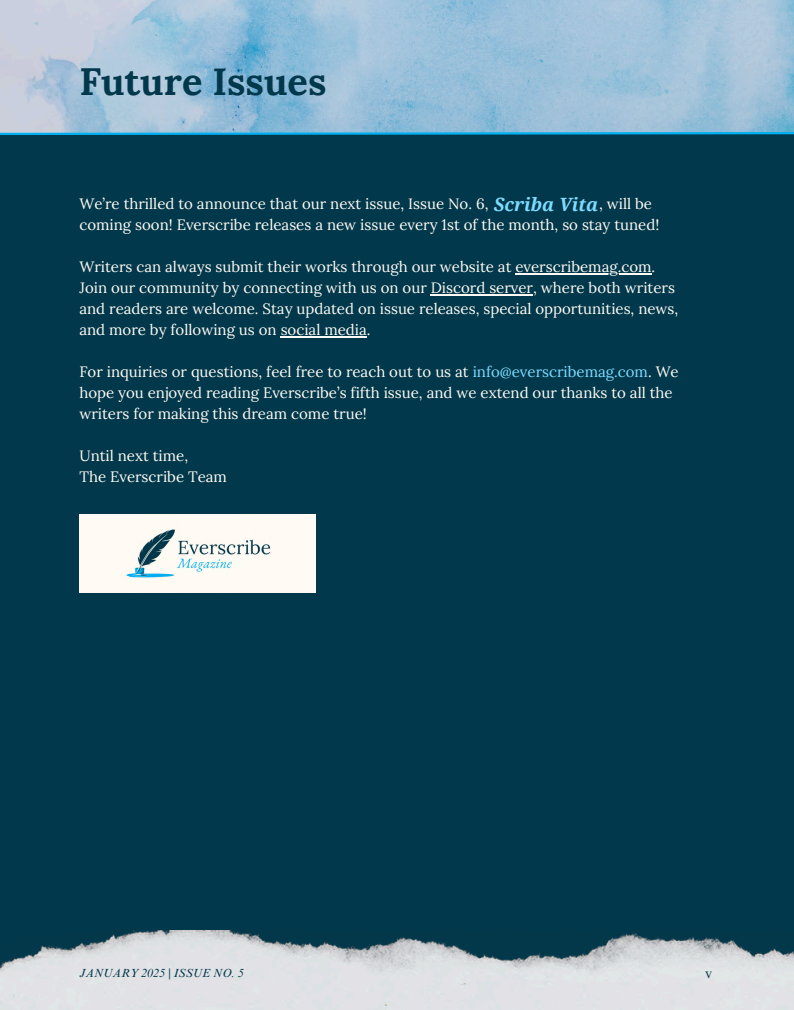
<style>
.page{position:relative;width:794px;height:1010px;background:#fff}
.page>*{position:absolute;margin:0;border:0;box-sizing:border-box;transform-origin:0 0}
.t1{font:700 38px "Lora";color:#02384b}
.t2{font:italic 700 18.3px "Droid Serif";color:#7ddcff}
.t3{font:15px/21px "Lora";color:#fffbf4}
.t4{font:14px "Times NRMT Pro";color:#02384b}
.t5{font:italic 12px "Times NRMT Pro";color:#02384b}
.s1{color:#7ddcff}
</style>
<div class="page">
<div style="left:0;top:0;width:794px;height:1009px;background:#02384b"></div>
<img style="left:79px;top:514px;width:236px;height:79px">
<img style="left:0;top:0;width:793px;height:131px">
<hr style="left:515px;top:274px;width:136px;height:1px;background:#fffbf4">
<hr style="left:431px;top:295px;width:102px;height:1px;background:#fffbf4">
<hr style="left:281px;top:337px;width:86px;height:1px;background:#fffbf4">
<svg style="left:0;top:131px;width:794px;height:4px;background:#36aad8"></svg>
<img style="left:0;top:930px;width:794px;height:79px">
<h3 class="t1" style="left:79px;top:57px;width:248px">Future Issues</h3>
<h3 class="t2" style="left:493px;top:194px;width:106px">Scriba Vita</h3>
<p class="t3" style="left:79px;top:193px;width:410px">We’re thrilled to announce that our next issue, Issue No. 6,</p>
<p class="t3" style="left:79px;top:193px;width:581px;text-indent:519px">, will be coming soon! Everscribe releases a new issue every 1st of the month, so stay tuned!</p>
<h1 class="t3" style="left:79px;top:256px;width:577px">Writers can always submit their works through our website at everscribemag.com.</h1>
<p class="t3" style="left:79px;top:277px;width:600px">Join our community by connecting with us on our Discord server, where both writers and readers are welcome. Stay updated on issue releases, special opportunities, news, and more by following us on social media.</p>
<p class="t3" style="left:79px;top:361px;width:600px">For inquiries or questions, feel free to reach out to us at <span class="s1">info@everscribemag.com</span>. We</p>
<h2 class="t3" style="left:79px;top:382px;width:594px">hope you enjoyed reading Everscribe’s fifth issue, and we extend our thanks to all the writers for making this dream come true!</h2>
<h2 class="t3" style="left:79px;top:445px;width:110px">Until next time,</h2>
<h3 class="t3" style="left:79px;top:466px;width:149px">The Everscribe Team</h3>
<p class="t5" style="left:79px;top:968px;width:166px">JANUARY 2025 | ISSUE NO. 5</p>
<h3 class="t4" style="left:705px;top:968px;width:8px">v</h3>
</div>
